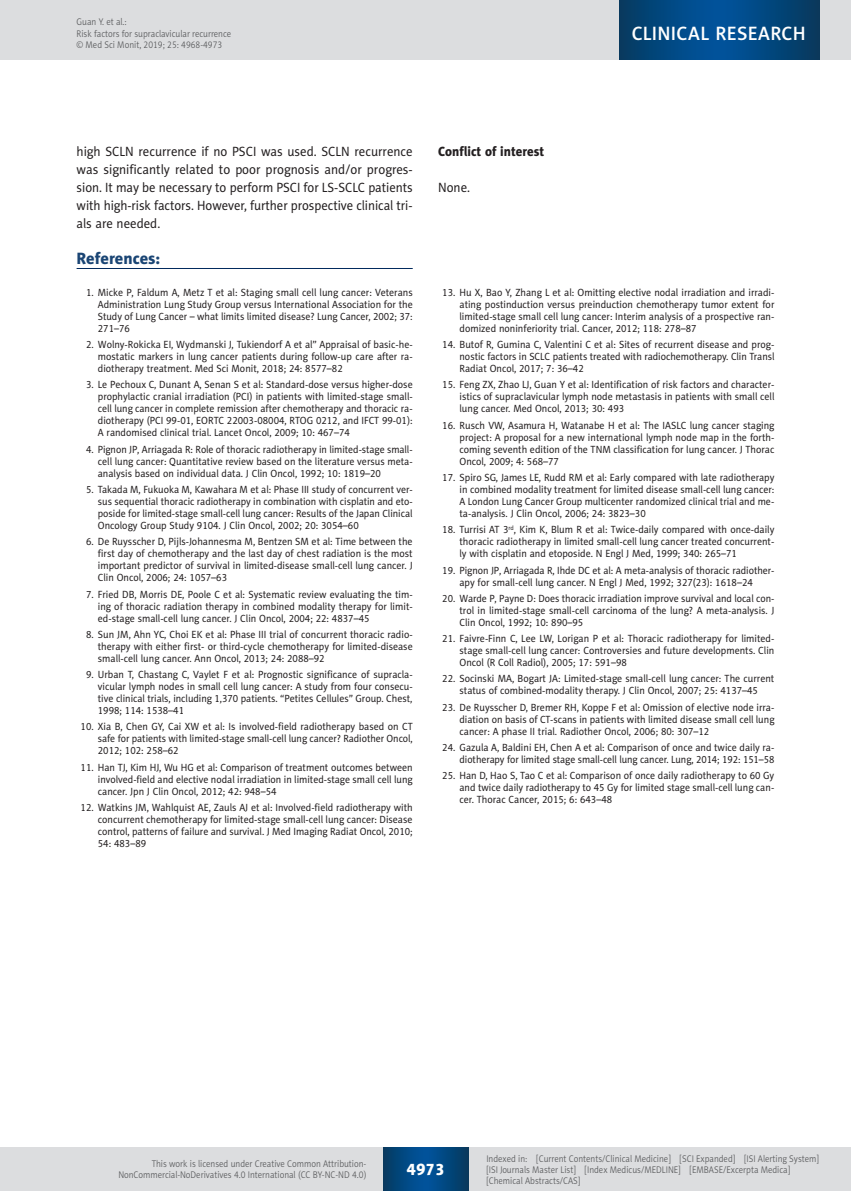
<style>
.page{position:relative;width:851px;height:1191px;background:#fff}
.page>*{position:absolute;margin:0;border:0;box-sizing:border-box;transform-origin:0 0}
.t1{font:19.5px "Naomi Sans EFN Medium";letter-spacing:.015em;color:#fff}
.MSM_Referencje_Tytul{font:16.5px "Naomi Sans EFN Heavy";color:#1a4574}
.t2{font:16.5px "Naomi Sans EFN Heavy";color:#fff}
.MSM_Body{font:13.5px/18px "Naomi Sans EFN";letter-spacing:-.005em;color:#231f20;text-align:justify;scale:.95 1}
.MSM_Headline_2{font:13.5px "Naomi Sans EFN Heavy";color:#231f20;scale:.95 1}
.MSM_Referencje_punkt{font:10.5px/12px "Naomi Sans EFN";color:#231f20;text-align:justify;scale:.95 1}
.MSM_Referencje_punkt-2{font:10.5px/12px "Naomi Sans EFN";color:#231f20;text-align:justify;scale:.94 1}
.t3{font:9.75px/11.2px "Naomi Sans EFN Light";color:#57585a;scale:.9 1}
</style>
<div class="page">
<hr style="left:77px;top:268px;width:335px;height:1px;background:#00295c">
<div style="left:0;top:1148px;width:850px;height:43px;background:#dcdddf"></div>
<svg style="left:383px;top:1147px;width:85px;height:43px;background:#02477e"></svg>
<div style="left:0;top:0;width:850px;height:60px;background:#dcdddf"></div>
<svg style="left:619px;top:0;width:200px;height:60px;background:#02477e"></svg>
<p class="t3" style="left:77px;top:16px;width:173px">Guan Y. et al.:<br>Risk factors for supraclavicular recurrence © Med Sci Monit, 2019; 25: 4968-4973</p>
<h1 class="t1" style="left:631px;top:22px;width:175px">CLINICAL RESEARCH</h1>
<p class="MSM_Body" style="left:77px;top:142px;width:355px">high SCLN recurrence if no PSCI was used. SCLN recurrence was significantly related to poor prognosis and/or progres&shy;sion. It may be necessary to perform PSCI for LS-SCLC patients with high-risk factors. However, further prospective clinical tri&shy;als are needed.</p>
<p class="MSM_Headline_2" style="left:438px;top:143px;width:113px">Conflict of interest</p>
<p class="MSM_Body" style="left:438px;top:178px;width:35px">None.</p>
<p class="MSM_Referencje_Tytul" style="left:77px;top:248px;width:85px">References:</p>
<p class="MSM_Referencje_punkt" style="left:98px;top:286px;width:333px;text-indent:-12px">1. Micke P, Faldum A, Metz T et al: Staging small cell lung cancer: Veterans Administration Lung Study Group versus International Association for the Study of Lung Cancer – what limits limited disease? Lung Cancer, 2002; 37:<br>271–76</p>
<p class="MSM_Referencje_punkt" style="left:98px;top:339px;width:333px;text-indent:-12px">2. Wolny-Rokicka EI, Wydmanski J, Tukiendorf A et al” Appraisal of basic-he&shy;mostatic markers in lung cancer patients during follow-up care after ra&shy;diotherapy treatment. Med Sci Monit, 2018; 24: 8577–82</p>
<p class="MSM_Referencje_punkt" style="left:98px;top:379px;width:333px;text-indent:-12px">3. Le Pechoux C, Dunant A, Senan S et al: Standard-dose versus higher-dose prophylactic cranial irradiation (PCI) in patients with limited-stage small&shy;cell lung cancer in complete remission after chemotherapy and thoracic ra&shy;diotherapy (PCI 99-01, EORTC 22003-08004, RTOG 0212, and IFCT 99-01):<br>A randomised clinical trial. Lancet Oncol, 2009; 10: 467–74</p>
<p class="MSM_Referencje_punkt-2" style="left:98px;top:443px;width:336px;text-indent:-12px">4. Pignon JP, Arriagada R: Role of thoracic radiotherapy in limited-stage small&shy;cell lung cancer: Quantitative review based on the literature versus meta&shy;analysis based on individual data. J Clin Oncol, 1992; 10: 1819–20</p>
<p class="MSM_Referencje_punkt-2" style="left:98px;top:483px;width:336px;text-indent:-12px">5. Takada M, Fukuoka M, Kawahara M et al: Phase III study of concurrent ver&shy;sus sequential thoracic radiotherapy in combination with cisplatin and eto&shy;poside for limited-stage small-cell lung cancer: Results of the Japan Clinical Oncology Group Study 9104. J Clin Oncol, 2002; 20: 3054–60</p>
<p class="MSM_Referencje_punkt" style="left:98px;top:536px;width:333px;text-indent:-12px">6. De Ruysscher D, Pijls-Johannesma M, Bentzen SM et al: Time between the first day of chemotherapy and the last day of chest radiation is the most important predictor of survival in limited-disease small-cell lung cancer. J Clin Oncol, 2006; 24: 1057–63</p>
<p class="MSM_Referencje_punkt" style="left:98px;top:588px;width:333px;text-indent:-12px">7. Fried DB, Morris DE, Poole C et al: Systematic review evaluating the tim&shy;ing of thoracic radiation therapy in combined modality therapy for limit&shy;ed-stage small-cell lung cancer. J Clin Oncol, 2004; 22: 4837–45</p>
<p class="MSM_Referencje_punkt" style="left:98px;top:628px;width:333px;text-indent:-12px">8. Sun JM, Ahn YC, Choi EK et al: Phase III trial of concurrent thoracic radio&shy;therapy with either first- or third-cycle chemotherapy for limited-disease small-cell lung cancer. Ann Oncol, 2013; 24: 2088–92</p>
<p class="MSM_Referencje_punkt" style="left:98px;top:668px;width:333px;text-indent:-12px">9. Urban T, Chastang C, Vaylet F et al: Prognostic significance of supracla&shy;vicular lymph nodes in small cell lung cancer: A study from four consecu&shy;tive clinical trials, including 1,370 patients. “Petites Cellules” Group. Chest, 1998; 114: 1538–41</p>
<p class="MSM_Referencje_punkt" style="left:98px;top:721px;width:333px;text-indent:-17px">10. Xia B, Chen GY, Cai XW et al: Is involved-field radiotherapy based on CT safe for patients with limited-stage small-cell lung cancer? Radiother Oncol, 2012; 102: 258–62</p>
<p class="MSM_Referencje_punkt" style="left:98px;top:761px;width:333px;text-indent:-17px">11. Han TJ, Kim HJ, Wu HG et al: Comparison of treatment outcomes between involved-field and elective nodal irradiation in limited-stage small cell lung cancer. Jpn J Clin Oncol, 2012; 42: 948–54</p>
<p class="MSM_Referencje_punkt" style="left:98px;top:801px;width:333px;text-indent:-17px">12. Watkins JM, Wahlquist AE, Zauls AJ et al: Involved-field radiotherapy with concurrent chemotherapy for limited-stage small-cell lung cancer: Disease control, patterns of failure and survival. J Med Imaging Radiat Oncol, 2010; 54: 483–89</p>
<p class="MSM_Referencje_punkt" style="left:459px;top:286px;width:333px;text-indent:-17px">13. Hu X, Bao Y, Zhang L et al: Omitting elective nodal irradiation and irradi&shy;ating postinduction versus preinduction chemotherapy tumor extent for limited-stage small cell lung cancer: Interim analysis of a prospective ran&shy;domized noninferiority trial. Cancer, 2012; 118: 278–87</p>
<p class="MSM_Referencje_punkt" style="left:459px;top:339px;width:333px;text-indent:-17px">14. Butof R, Gumina C, Valentini C et al: Sites of recurrent disease and prog&shy;nostic factors in SCLC patients treated with radiochemotherapy. Clin Transl Radiat Oncol, 2017; 7: 36–42</p>
<p class="MSM_Referencje_punkt" style="left:459px;top:379px;width:333px;text-indent:-17px">15. Feng ZX, Zhao LJ, Guan Y et al: Identification of risk factors and character&shy;istics of supraclavicular lymph node metastasis in patients with small cell lung cancer. Med Oncol, 2013; 30: 493</p>
<p class="MSM_Referencje_punkt" style="left:459px;top:419px;width:333px;text-indent:-17px">16. Rusch VW, Asamura H, Watanabe H et al: The IASLC lung cancer staging project: A proposal for a new international lymph node map in the forth&shy;coming seventh edition of the TNM classification for lung cancer. J Thorac Oncol, 2009; 4: 568–77</p>
<p class="MSM_Referencje_punkt" style="left:459px;top:471px;width:333px;text-indent:-17px">17. Spiro SG, James LE, Rudd RM et al: Early compared with late radiotherapy in combined modality treatment for limited disease small-cell lung cancer:<br>A London Lung Cancer Group multicenter randomized clinical trial and me&shy;ta-analysis. J Clin Oncol, 2006; 24: 3823–30</p>
<p class="MSM_Referencje_punkt" style="left:459px;top:524px;width:333px;text-indent:-17px">18. Turrisi AT 3<sup>rd</sup>, Kim K, Blum R et al: Twice-daily compared with once-daily thoracic radiotherapy in limited small-cell lung cancer treated concurrent&shy;ly with cisplatin and etoposide. N Engl J Med, 1999; 340: 265–71</p>
<p class="MSM_Referencje_punkt-2" style="left:442px;top:564px;width:355px;text-align:center">19. Pignon JP, Arriagada R, Ihde DC et al: A meta-analysis of thoracic radiother&shy;apy for small-cell lung cancer. N Engl J Med, 1992; 327(23): 1618–24</p>
<p class="MSM_Referencje_punkt-2" style="left:459px;top:592px;width:336px;text-indent:-17px">20. Warde P, Payne D: Does thoracic irradiation improve survival and local con&shy;trol in limited-stage small-cell carcinoma of the lung? A meta-analysis. J Clin Oncol, 1992; 10: 890–95</p>
<p class="MSM_Referencje_punkt" style="left:459px;top:632px;width:333px;text-indent:-17px">21. Faivre-Finn C, Lee LW, Lorigan P et al: Thoracic radiotherapy for limited&shy;stage small-cell lung cancer: Controversies and future developments. Clin Oncol (R Coll Radiol), 2005; 17: 591–98</p>
<p class="MSM_Referencje_punkt" style="left:442px;top:673px;width:351px;text-align:center">22. Socinski MA, Bogart JA: Limited-stage small-cell lung cancer: The current status of combined-modality therapy. J Clin Oncol, 2007; 25: 4137–45</p>
<p class="MSM_Referencje_punkt" style="left:459px;top:701px;width:333px;text-indent:-17px">23. De Ruysscher D, Bremer RH, Koppe F et al: Omission of elective node irra&shy;diation on basis of CT-scans in patients with limited disease small cell lung cancer: A phase II trial. Radiother Oncol, 2006; 80: 307–12</p>
<p class="MSM_Referencje_punkt" style="left:442px;top:741px;width:351px;text-align:right">24. Gazula A, Baldini EH, Chen A et al: Comparison of once and twice daily ra&shy;diotherapy for limited stage small-cell lung cancer. Lung, 2014; 192: 151–58</p>
<p class="MSM_Referencje_punkt" style="left:459px;top:769px;width:333px;text-indent:-17px">25. Han D, Hao S, Tao C et al: Comparison of once daily radiotherapy to 60 Gy and twice daily radiotherapy to 45 Gy for limited stage small-cell lung can&shy;cer. Thorac Cancer, 2015; 6: 643–48</p>
<p class="t3" style="left:118px;top:1158px;width:277px;text-align:right">This work is licensed under Creative Common Attribution-<br>NonCommercial-NoDerivatives 4.0 International (CC BY-NC-ND 4.0)</p>
<h2 class="t2" style="left:406px;top:1159px;width:40px">4973</h2>
<p class="t3" style="left:486px;top:1152px;width:371px">Indexed in: [Current Contents/Clinical Medicine] [SCI Expanded] [ISI Alerting System] [ISI Journals Master List] [Index Medicus/MEDLINE] [EMBASE/Excerpta Medica] [Chemical Abstracts/CAS]</p>
</div>
